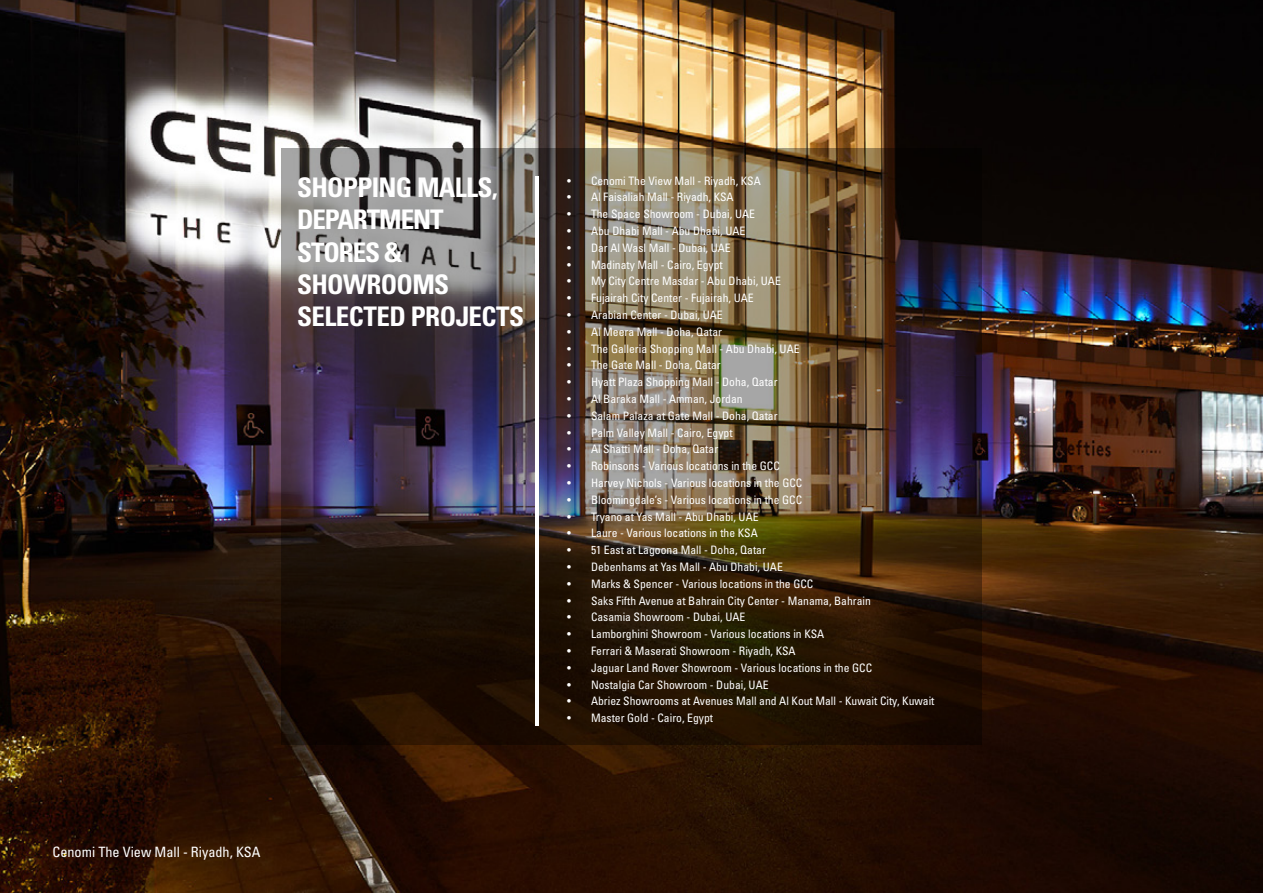
<style>
.page{position:relative;width:1263px;height:893px;background:#fff}
.page>*{position:absolute;margin:0;border:0;box-sizing:border-box;transform-origin:0 0}
.t1{font:700 condensed 27px/32.4px "Univers LT Std";letter-spacing:-.025em;color:#fff}
.t2{font:condensed 14.25px "Univers LT Std";color:#fff}
.t3{font:condensed 11.7px "Univers LT Std";color:#fff}
</style>
<div class="page">
<img style="left:0;top:0;width:1263px;height:893px">
<img style="left:281px;top:148px;width:701px;height:597px">
<hr style="left:535px;top:176px;width:3px;height:549px;background:#fff">
<h1 class="t1" style="left:297px;top:171px;width:228px">SHOPPING MALLS,<br>DEPARTMENT<br>STORES &amp;<br>SHOWROOMS<br>SELECTED PROJECTS</h1>
<p class="t3" style="left:567px;top:173px;width:195px">• Cenomi The View Mall - Riyadh, KSA</p>
<p class="t3" style="left:567px;top:190px;width:168px">• Al Faisaliah Mall - Riyadh, KSA</p>
<p class="t3" style="left:567px;top:207px;width:189px">• The Space Showroom - Dubai, UAE</p>
<p class="t3" style="left:567px;top:223px;width:180px">• Abu Dhabi Mall - Abu Dhabi, UAE</p>
<p class="t3" style="left:567px;top:240px;width:165px">• Dar Al Wasl Mall - Dubai, UAE</p>
<p class="t3" style="left:567px;top:257px;width:157px">• Madinaty Mall - Cairo, Egypt</p>
<p class="t3" style="left:567px;top:274px;width:215px">• My City Centre Masdar - Abu Dhabi, UAE</p>
<p class="t3" style="left:567px;top:291px;width:188px">• Fujairah City Center - Fujairah, UAE</p>
<p class="t3" style="left:567px;top:307px;width:157px">• Arabian Center - Dubai, UAE</p>
<p class="t3" style="left:567px;top:324px;width:156px">• Al Meera Mall - Doha, Qatar</p>
<p class="t3" style="left:567px;top:341px;width:234px">• The Galleria Shopping Mall - Abu Dhabi, UAE</p>
<p class="t3" style="left:567px;top:358px;width:155px">• The Gate Mall - Doha, Qatar</p>
<p class="t3" style="left:567px;top:375px;width:212px">• Hyatt Plaza Shopping Mall - Doha, Qatar</p>
<p class="t3" style="left:567px;top:391px;width:177px">• Al Baraka Mall - Amman, Jordan</p>
<p class="t3" style="left:567px;top:408px;width:212px">• Salam Palaza at Gate Mall - Doha, Qatar</p>
<p class="t3" style="left:567px;top:425px;width:167px">• Palm Valley Mall - Cairo, Egypt</p>
<p class="t3" style="left:567px;top:442px;width:152px">• Al Shatti Mall - Doha, Qatar</p>
<p class="t3" style="left:567px;top:459px;width:214px">• Robinsons - Various locations in the GCC</p>
<p class="t3" style="left:567px;top:475px;width:237px">• Harvey Nichols - Various locations in the GCC</p>
<p class="t3" style="left:567px;top:492px;width:236px">• Bloomingdale’s - Various locations in the GCC</p>
<p class="t3" style="left:567px;top:509px;width:193px">• Tryano at Yas Mall - Abu Dhabi, UAE</p>
<p class="t3" style="left:567px;top:526px;width:192px">• Laure - Various locations in the KSA</p>
<p class="t3" style="left:567px;top:543px;width:200px">• 51 East at Lagoona Mall - Doha, Qatar</p>
<p class="t3" style="left:567px;top:559px;width:217px">• Debenhams at Yas Mall - Abu Dhabi, UAE</p>
<p class="t3" style="left:567px;top:576px;width:248px">• Marks &amp; Spencer - Various locations in the GCC</p>
<p class="t3" style="left:567px;top:593px;width:305px">• Saks Fifth Avenue at Bahrain City Center - Manama, Bahrain</p>
<p class="t3" style="left:567px;top:610px;width:180px">• Casamia Showroom - Dubai, UAE</p>
<p class="t3" style="left:567px;top:627px;width:259px">• Lamborghini Showroom - Various locations in KSA</p>
<p class="t3" style="left:567px;top:643px;width:230px">• Ferrari &amp; Maserati Showroom - Riyadh, KSA</p>
<p class="t3" style="left:567px;top:660px;width:306px">• Jaguar Land Rover Showroom - Various locations in the GCC</p>
<p class="t3" style="left:567px;top:677px;width:203px">• Nostalgia Car Showroom - Dubai, UAE</p>
<p class="t3" style="left:567px;top:694px;width:369px">• Abriez Showrooms at Avenues Mall and Al Kout Mall - Kuwait City, Kuwait</p>
<p class="t3" style="left:567px;top:711px;width:147px">• Master Gold - Cairo, Egypt</p>
<p class="t2" style="left:52px;top:842px;width:210px">Cenomi The View Mall - Riyadh, KSA</p>
</div>
